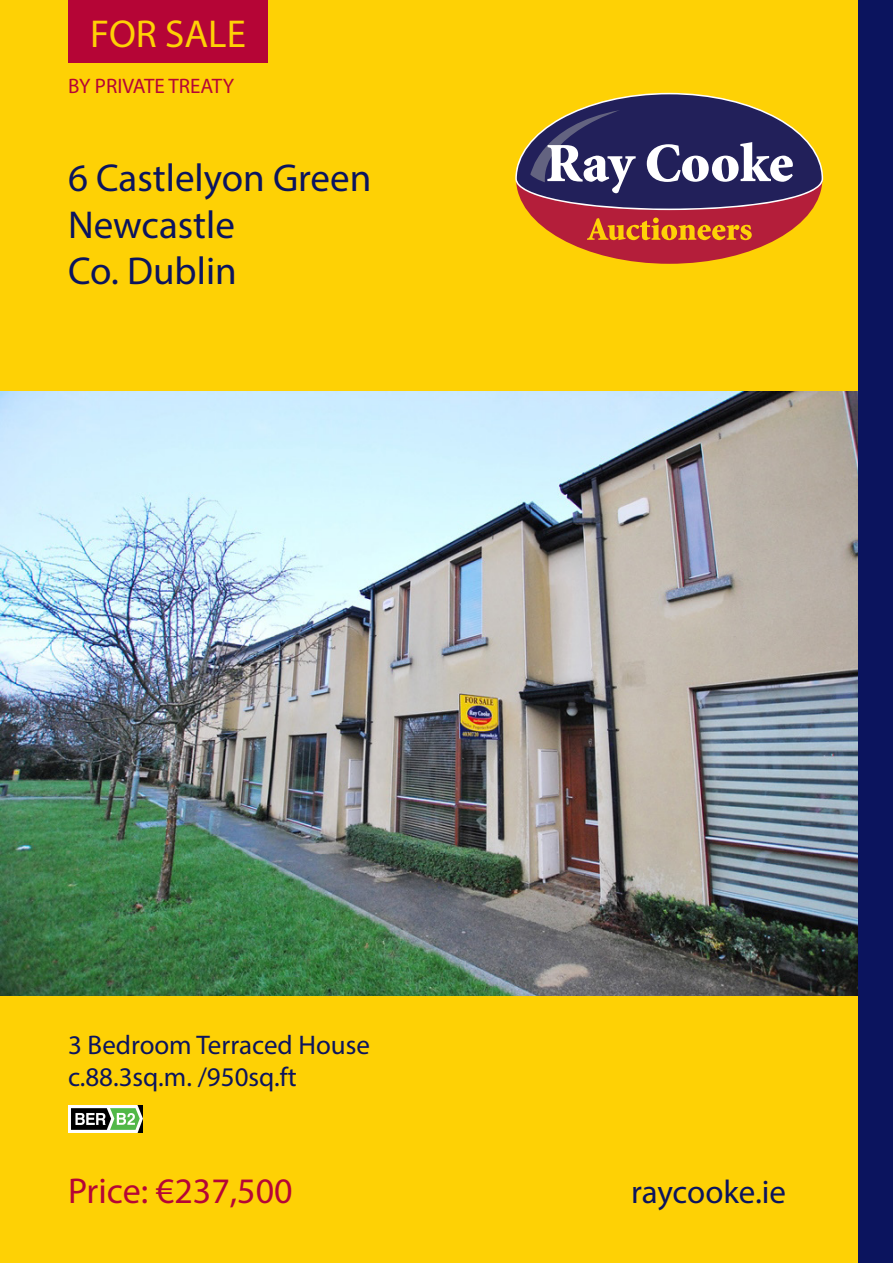
<style>
.page{position:relative;width:893px;height:1263px;background:#fed105}
.page>*{position:absolute;margin:0;border:0;box-sizing:border-box;transform-origin:0 0}
.RC_Cover_Address{font:39px "Myriad Pro";color:#0b145e}
.t1{font:39px "Myriad Pro";color:#fed105}
.RC_Cover_Price{font:36px "Myriad Pro";color:#b50536}
.t2{font:33px "Myriad Pro";letter-spacing:-.005em;color:#0b145e}
.RC_Cover_Description{font:27px "Myriad Pro";color:#0b145e}
.t3{font:21px "Myriad Pro";color:#b50536}
</style>
<div class="page">
<img style="left:0;top:391px;width:859px;height:604px">
<img style="left:68px;top:1106px;width:75px;height:26px">
<div style="left:68px;top:0;width:200px;height:62px;background:#b50536"></div>
<div style="left:859px;top:0;width:34px;height:1263px;background:#0b145e"></div>
<div style="left:516px;top:94px;width:306px;height:170px;background:#b41e3a;border-radius:50%"></div>
<svg style="left:515px;top:93px;width:308px;height:117px"></svg>
<svg style="left:587px;top:218px;width:165px;height:22px"></svg>
<h1 class="t1" style="left:90px;top:10px;width:157px">FOR SALE</h1>
<p class="t3" style="left:68px;top:73px;width:168px">BY PRIVATE TREATY</p>
<p class="RC_Cover_Address" style="left:68px;top:154px;width:305px">6 Castlelyon Green</p>
<p class="RC_Cover_Address" style="left:68px;top:200px;width:168px">Newcastle</p>
<p class="RC_Cover_Address" style="left:68px;top:247px;width:170px">Co. Dublin</p>
<p class="RC_Cover_Description" style="left:68px;top:1028px;width:304px">3 Bedroom Terraced House</p>
<p class="RC_Cover_Description" style="left:68px;top:1060px;width:230px">c.88.3sq.m. /950sq.ft</p>
<p class="RC_Cover_Price" style="left:68px;top:1169px;width:226px">Price: €237,500</p>
<p class="t2" style="left:631px;top:1172px;width:157px">raycooke.ie</p>
</div>
